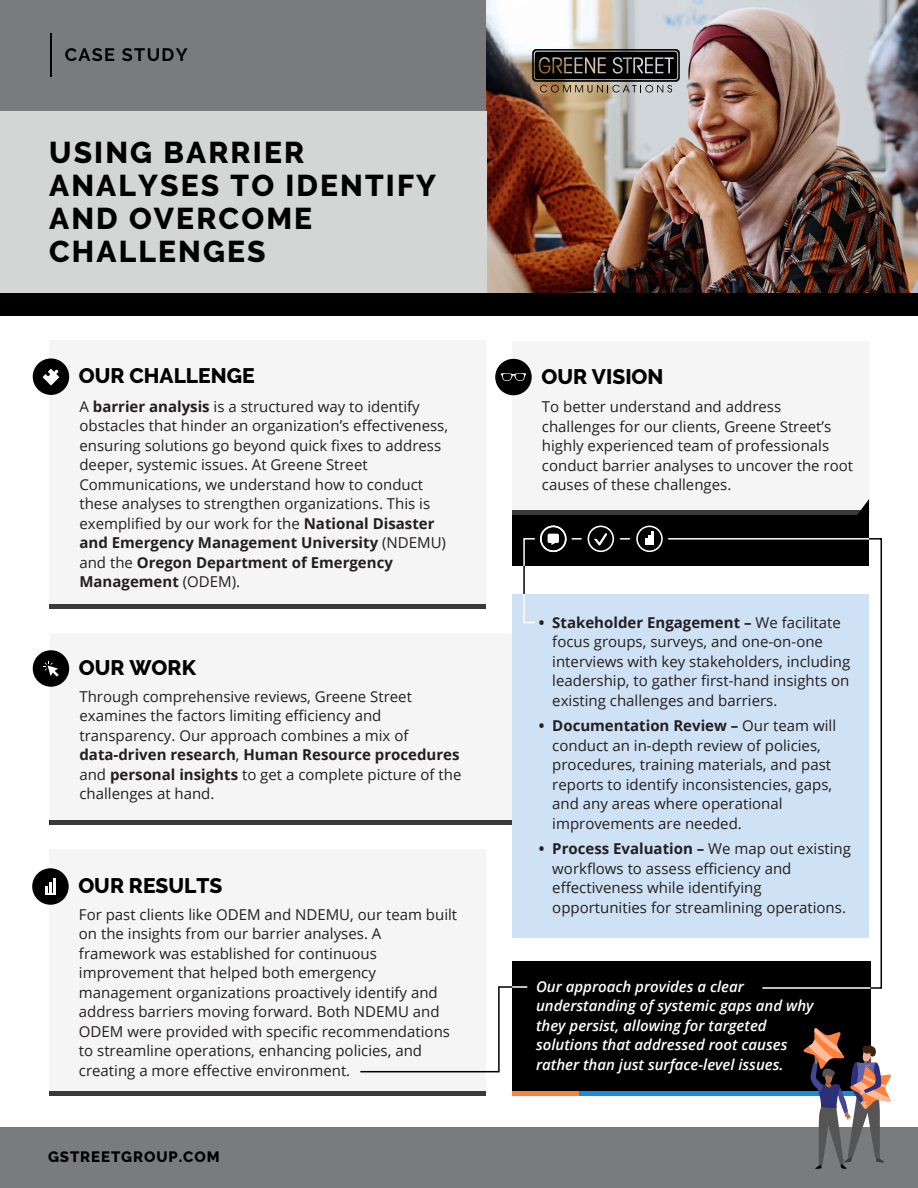
<style>
.page{position:relative;width:918px;height:1188px;background:#fff}
.page>*{position:absolute;margin:0;border:0;box-sizing:border-box;transform-origin:0 0}
.t1{font:800 30px/33px "Raleway";letter-spacing:.07em;color:#000}
.t2{font:800 21px "Raleway";color:#000}
.t3{font:700 18px "Raleway";letter-spacing:.07em;color:#000}
.t4{font:15px/19.5px "Open Sans";color:#231f20}
.t5{font:italic 600 15px/19.5px "Open Sans";color:#fff}
.t6{font:800 15px "Raleway";letter-spacing:.06em;color:#000}
.s1{font-weight:700}
</style>
<div class="page">
<div style="left:0;top:0;width:495px;height:111px;background:#7a7b7c"></div>
<img style="left:486px;top:0;width:432px;height:293px">
<div style="left:50px;top:341px;width:436px;height:268px;background:#f5f5f6"></div>
<div style="left:50px;top:634px;width:463px;height:191px;background:#f5f5f6"></div>
<div style="left:0;top:1128px;width:918px;height:60px;background:#7a7b7c"></div>
<div style="left:0;top:111px;width:486px;height:195px;background:#d4d6d6"></div>
<hr style="left:50px;top:33px;width:2px;height:44px;background:#000">
<div style="left:33px;top:358px;width:36px;height:37px;background:#000;border-radius:50%"></div>
<svg style="left:43px;top:369px;width:16px;height:17px"></svg>
<div style="left:33px;top:650px;width:36px;height:37px;background:#000;border-radius:50%"></div>
<svg style="left:43px;top:661px;width:16px;height:16px"></svg>
<svg style="left:532px;top:49px;width:148px;height:44px;background:#4b473f"></svg>
<div style="left:0;top:293px;width:918px;height:23px;background:#000"></div>
<div style="left:513px;top:510px;width:356px;height:56px;background:#000"></div>
<svg style="left:620px;top:538px;width:9px;height:2px"></svg>
<div style="left:513px;top:341px;width:356px;height:174px;background:#f5f5f6"></div>
<div style="left:495px;top:359px;width:37px;height:36px;background:#000;border-radius:50%"></div>
<svg style="left:501px;top:373px;width:25px;height:8px"></svg>
<div style="left:50px;top:849px;width:436px;height:247px;background:#f5f5f6"></div>
<div style="left:32px;top:868px;width:37px;height:37px;background:#000;border-radius:50%"></div>
<hr style="left:53px;top:878px;width:3px;height:14px;background:#fff">
<svg style="left:45px;top:882px;width:11px;height:13px"></svg>
<svg style="left:856px;top:499px;width:13px;height:16px"></svg>
<div style="left:513px;top:594px;width:356px;height:344px;background:#cee1f5"></div>
<div style="left:523px;top:538px;width:12px;height:85px;border:2px solid #fff"></div>
<div style="left:512px;top:961px;width:358px;height:135px;background:#000"></div>
<div style="left:546px;top:1091px;width:324px;height:5px;background:#1c8ae5"></div>
<div style="left:512px;top:1091px;width:67px;height:5px;background:#fc813d"></div>
<svg style="left:803px;top:1028px;width:88px;height:141px"></svg>
<svg style="left:540px;top:526px;width:41px;height:26px"></svg>
<svg style="left:636px;top:526px;width:27px;height:26px"></svg>
<svg style="left:588px;top:526px;width:26px;height:26px"></svg>
<svg style="left:668px;top:538px;width:200px;height:451px"></svg>
<hr style="left:523px;top:566px;width:2px;height:28px;background:#000">
<svg style="left:868px;top:538px;width:14px;height:451px"></svg>
<svg style="left:360px;top:986px;width:168px;height:87px"></svg>
<p class="t3" style="left:65px;top:44px;width:124px">CASE STUDY</p>
<h1 class="t1" style="left:49px;top:136px;width:388px">USING BARRIER<br>ANALYSES TO IDENTIFY<br>AND OVERCOME<br>CHALLENGES</h1>
<h2 class="t2" style="left:79px;top:364px;width:177px">OUR CHALLENGE</h2>
<p class="t4" style="left:79px;top:396px;width:370px">A <span class="s1">barrier analysis</span> is a structured way to identify obstacles that hinder an organization’s effectiveness, ensuring solutions go beyond quick fixes to address deeper, systemic issues. At Greene Street Communications, we understand how to conduct these analyses to strengthen organizations. This is exemplified by our work for the <span class="s1">National Disaster and Emergency Management University</span> (NDEMU) and the <span class="s1">Oregon Department of Emergency Management</span> (ODEM).</p>
<h2 class="t2" style="left:79px;top:656px;width:119px">OUR WORK</h2>
<p class="t4" style="left:79px;top:686px;width:384px">Through comprehensive reviews, Greene Street examines the factors limiting efficiency and transparency. Our approach combines a mix of <span class="s1">data-driven research</span>, <span class="s1">Human Resource procedures </span>and <span class="s1">personal insights</span> to get a complete picture of the challenges at hand.</p>
<h2 class="t2" style="left:78px;top:874px;width:146px">OUR RESULTS</h2>
<p class="t4" style="left:79px;top:904px;width:380px">For past clients like ODEM and NDEMU, our team built on the insights from our barrier analyses. A framework was established for continuous improvement that helped both emergency management organizations proactively identify and address barriers moving forward. Both NDEMU and ODEM were provided with specific recommendations to streamline operations, enhancing policies, and creating a more effective environment.</p>
<p class="t6" style="left:48px;top:1148px;width:173px">GSTREETGROUP.COM</p>
<h2 class="t2" style="left:541px;top:364px;width:124px">OUR VISION</h2>
<p class="t4" style="left:542px;top:397px;width:313px">To better understand and address challenges for our clients, Greene Street’s highly experienced team of professionals conduct barrier analyses to uncover the root causes of these challenges.</p>
<p class="t4" style="left:552px;top:612px;width:300px;text-indent:-14px"><span class="s1">• Stakeholder Engagement –</span> We facilitate focus groups, surveys, and one-on-one interviews with key stakeholders, including leadership, to gather first-hand insights on existing challenges and barriers.</p>
<p class="t4" style="left:552px;top:716px;width:285px;text-indent:-14px"><span class="s1">• Documentation Review –</span> Our team will conduct an in-depth review of policies, procedures, training materials, and past reports to identify inconsistencies, gaps, and any areas where operational improvements are needed.</p>
<p class="t4" style="left:552px;top:839px;width:300px;text-indent:-14px"><span class="s1">• Process Evaluation –</span> We map out existing workflows to assess efficiency and effectiveness while identifying opportunities for streamlining operations.</p>
<p class="t5" style="left:536px;top:976px;width:279px">Our approach provides a clear understanding of systemic gaps and why they persist, allowing for targeted solutions that addressed root causes rather than just surface-level issues.</p>
</div>
